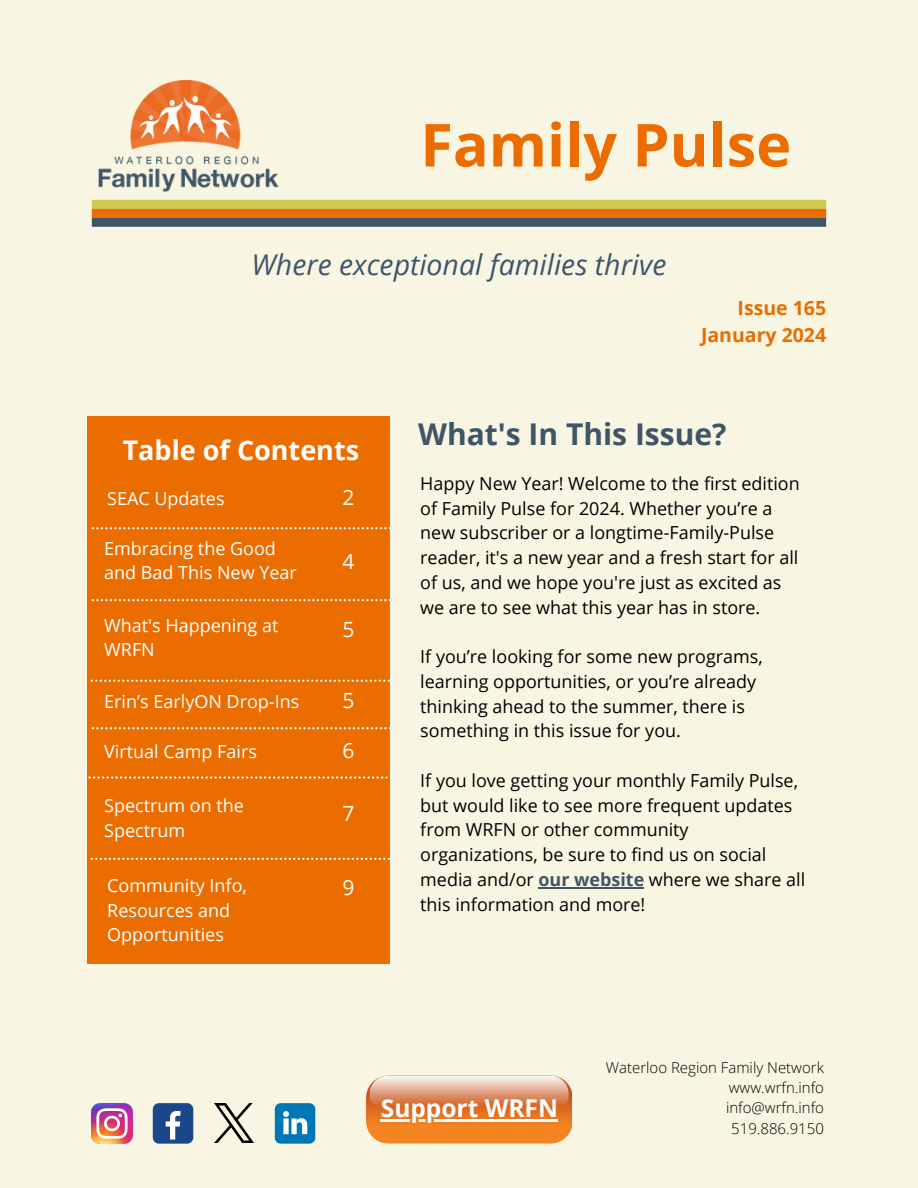
<style>
.page{position:relative;width:918px;height:1188px;background:#f8f6e3}
.page>*{position:absolute;margin:0;border:0;box-sizing:border-box;transform-origin:0 0}
.t1{font:700 59.4px "Open Sans";color:#eb6d00}
.t2{font:700 30px "Open Sans";color:#3f5568}
.t3{font:italic 28.5px "Open Sans";color:#3f5568}
.t4{font:700 27px "Open Sans";color:#fff}
.t5{font:700 24.45px "Open Sans";color:#fff}
.t6{font:21px "Open Sans";color:#fff}
.t7{font:700 19.5px "Open Sans";color:#eb6d00}
.t8{font:18px/24.8px "Open Sans";color:#000}
.t9{font:18px/24.8px "Open Sans";color:#fff}
.t10{font:300 15px "Open Sans";color:#000}
.s1{font-weight:700;color:#3f5568}
</style>
<div class="page">
<div style="left:92px;top:200px;width:734px;height:9px;background:#cec951"></div>
<div style="left:92px;top:209px;width:734px;height:9px;background:#eb6d00"></div>
<div style="left:92px;top:218px;width:734px;height:9px;background:#3f5568"></div>
<img style="left:91px;top:80px;width:204px;height:129px">
<div style="left:87px;top:417px;width:303px;height:547px;background:#eb6d00"></div>
<img style="left:92px;top:1103px;width:40px;height:41px">
<div style="left:153px;top:1103px;width:40px;height:41px;background:#1a4789;border-radius:6px"></div>
<svg style="left:166px;top:1111px;width:14px;height:29px"></svg>
<svg style="left:367px;top:1076px;width:205px;height:68px"></svg>
<hr style="left:381px;top:1120px;width:177px;height:2px;background:#fff">
<svg style="left:91px;top:680px;width:299px;height:2px"></svg>
<svg style="left:275px;top:1103px;width:40px;height:41px"></svg>
<svg style="left:92px;top:599px;width:299px;height:2px"></svg>
<svg style="left:92px;top:527px;width:299px;height:2px"></svg>
<svg style="left:91px;top:858px;width:299px;height:2px"></svg>
<svg style="left:92px;top:727px;width:299px;height:2px"></svg>
<svg style="left:89px;top:776px;width:299px;height:3px"></svg>
<img style="left:214px;top:1103px;width:40px;height:40px">
<hr style="left:539px;top:887px;width:105px;height:1px;background:#3f5568">
<p class="t1" style="left:420px;top:103px;width:372px">Family Pulse</p>
<p class="t3" style="left:252px;top:244px;width:416px">Where exceptional families thrive</p>
<p class="t7" style="left:738px;top:294px;width:90px">Issue 165</p>
<p class="t7" style="left:701px;top:321px;width:127px">January 2024</p>
<p class="t4" style="left:123px;top:431px;width:238px">Table of Contents</p>
<p class="t9" style="left:107px;top:486px;width:119px">SEAC Updates</p>
<p class="t6" style="left:342px;top:483px;width:13px">2</p>
<p class="t9" style="left:104px;top:535px;width:194px">Embracing the Good and Bad This New Year</p>
<p class="t6" style="left:342px;top:546px;width:13px">4</p>
<p class="t9" style="left:104px;top:612px;width:176px">What's Happening at<br>WRFN</p>
<p class="t6" style="left:342px;top:615px;width:13px">5</p>
<p class="t9" style="left:104px;top:689px;width:197px">Erin’s EarlyON Drop-Ins</p>
<p class="t6" style="left:342px;top:686px;width:13px">5</p>
<p class="t9" style="left:104px;top:739px;width:154px">Virtual Camp Fairs</p>
<p class="t6" style="left:342px;top:735px;width:13px">6</p>
<p class="t9" style="left:104px;top:792px;width:141px">Spectrum on the</p>
<p class="t9" style="left:104px;top:817px;width:83px">Spectrum</p>
<p class="t6" style="left:342px;top:798px;width:13px">7</p>
<p class="t9" style="left:107px;top:873px;width:141px">Community Info,<br>Resources and<br>Opportunities</p>
<p class="t6" style="left:342px;top:873px;width:13px">9</p>
<p class="t2" style="left:418px;top:413px;width:310px">What's In This Issue?</p>
<p class="t8" style="left:420px;top:471px;width:381px">Happy New Year! Welcome to the first edition of Family Pulse for 2024. Whether you’re a new subscriber or a longtime-Family-Pulse reader, it's a new year and a fresh start for all of us, and we hope you're just as excited as we are to see what this year has in store.</p>
<p class="t8" style="left:420px;top:644px;width:344px">If you’re looking for some new programs, learning opportunities, or you’re already thinking ahead to the summer, there is something in this issue for you.</p>
<p class="t8" style="left:420px;top:768px;width:386px">If you love getting your monthly Family Pulse, but would like to see more frequent updates from WRFN or other community organizations, be sure to find us on social media and/or <span class="s1">our website</span> where we share all this information and more!</p>
<p class="t5" style="left:381px;top:1091px;width:179px">Support WRFN</p>
<p class="t10" style="left:606px;top:1057px;width:220px">Waterloo Region Family Network</p>
<p class="t10" style="left:729px;top:1077px;width:97px">www.wrfn.info</p>
<p class="t10" style="left:726px;top:1097px;width:99px">info@wrfn.info</p>
<p class="t10" style="left:731px;top:1118px;width:94px">519.886.9150</p>
</div>
